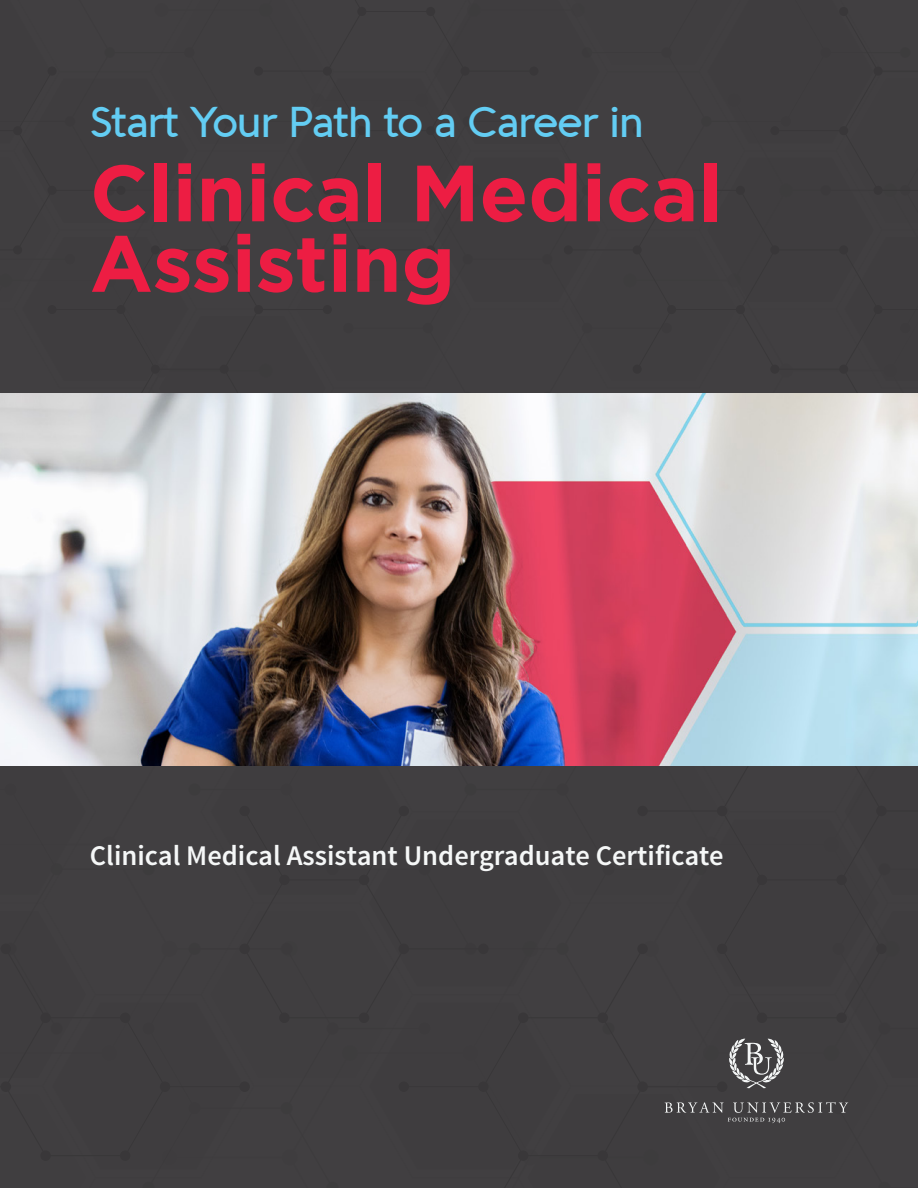
<style>
.page{position:relative;width:918px;height:1188px;background:#fff}
.page>*{position:absolute;margin:0;border:0;box-sizing:border-box;transform-origin:0 0}
.t1{font:700 79.5px/70.5px "Gotham";color:#ed1d43}
.t2{font:500 42px "Aquawax";letter-spacing:-.025em;color:#63cdf3}
.t3{font:600 28.5px "Source Sans Pro";color:#f5f7f7}
</style>
<div class="page">
<div style="left:0;top:0;width:918px;height:393px;background:#403e40"></div>
<div style="left:48px;top:186px;width:284px;height:207px;background:#3f3d3f"></div>
<div style="left:254px;top:0;width:284px;height:254px;background:#3f3d3f"></div>
<div style="left:0;top:766px;width:918px;height:422px;background:#403e40"></div>
<img style="left:0;top:393px;width:918px;height:373px">
<h2 class="t2" style="left:90px;top:98px;width:555px">Start Your Path to a Career in</h2>
<h1 class="t1" style="left:90px;top:157px;width:634px">Clinical Medical<br>Assisting</h1>
<p class="t3" style="left:90px;top:837px;width:635px">Clinical Medical Assistant Undergraduate Certificate</p>
</div>
